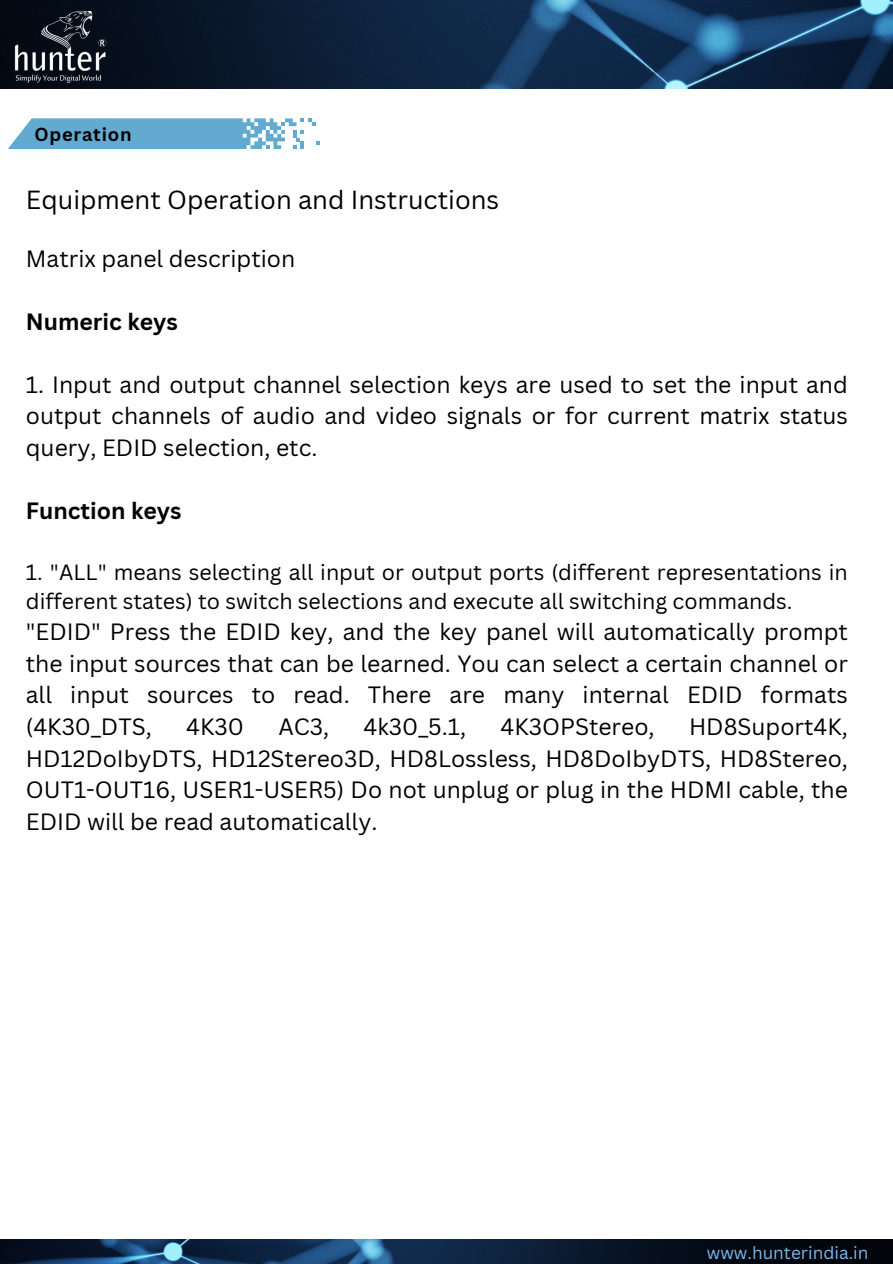
<style>
.page{position:relative;width:893px;height:1264px;background:#fff}
.page>*{position:absolute;margin:0;border:0;box-sizing:border-box;transform-origin:0 0}
.t1{font:25.5px "Canva Sans";color:#000}
.t2{font:22.95px/31.5px "Canva Sans";color:#000;text-align:justify}
.t3{font:700 22.95px "Canva Sans";color:#000}
.t4{font:21.45px/29.2px "Canva Sans";color:#000}
.t5{font:700 18.3px "Canva Sans";letter-spacing:.04em;color:#000}
.t6{font:17.25px "Canva Sans";color:#7bb9ec}
</style>
<div class="page">
<img style="left:0;top:0;width:892px;height:88px">
<img style="left:12px;top:11px;width:96px;height:72px">
<img style="left:0;top:1239px;width:892px;height:24px">
<svg style="left:8px;top:118px;width:311px;height:31px"></svg>
<p class="t5" style="left:34px;top:121px;width:99px">Operation</p>
<p class="t1" style="left:26px;top:181px;width:475px">Equipment Operation and Instructions</p>
<p class="t2" style="left:26px;top:242px;width:271px">Matrix panel description</p>
<p class="t3" style="left:26px;top:305px;width:153px">Numeric keys</p>
<p class="t2" style="left:26px;top:368px;width:823px">1. Input and output channel selection keys are used to set the input and output channels of audio and video signals or for current matrix status query, EDID selection, etc.</p>
<p class="t3" style="left:26px;top:494px;width:157px">Function keys</p>
<p class="t4" style="left:26px;top:556px;width:823px">1. "ALL" means selecting all input or output ports (different representations in different states) to switch selections and execute all switching commands.</p>
<p class="t2" style="left:26px;top:615px;width:823px">"EDID" Press the EDID key, and the key panel will automatically prompt the input sources that can be learned. You can select a certain channel or all input sources to read. There are many internal EDID formats (4K30_DTS,</p>
<p class="t2" style="left:186px;top:710px;width:59px">4K30</p>
<p class="t2" style="left:278px;top:710px;width:52px">AC3,</p>
<p class="t2" style="left:363px;top:710px;width:104px">4k30_5.1,</p>
<p class="t2" style="left:500px;top:710px;width:156px">4K3OPStereo,</p>
<p class="t2" style="left:26px;top:710px;width:823px;text-indent:663px">HD8Suport4K, HD12DoIbyDTS, HD12Stereo3D, HD8Lossless, HD8DoIbyDTS, HD8Stereo, OUT1-OUT16, USER1-USER5) Do not unplug or plug in the HDMI cable, the EDID will be read automatically.</p>
<p class="t6" style="left:706px;top:1240px;width:163px">www.hunterindia.in</p>
</div>
